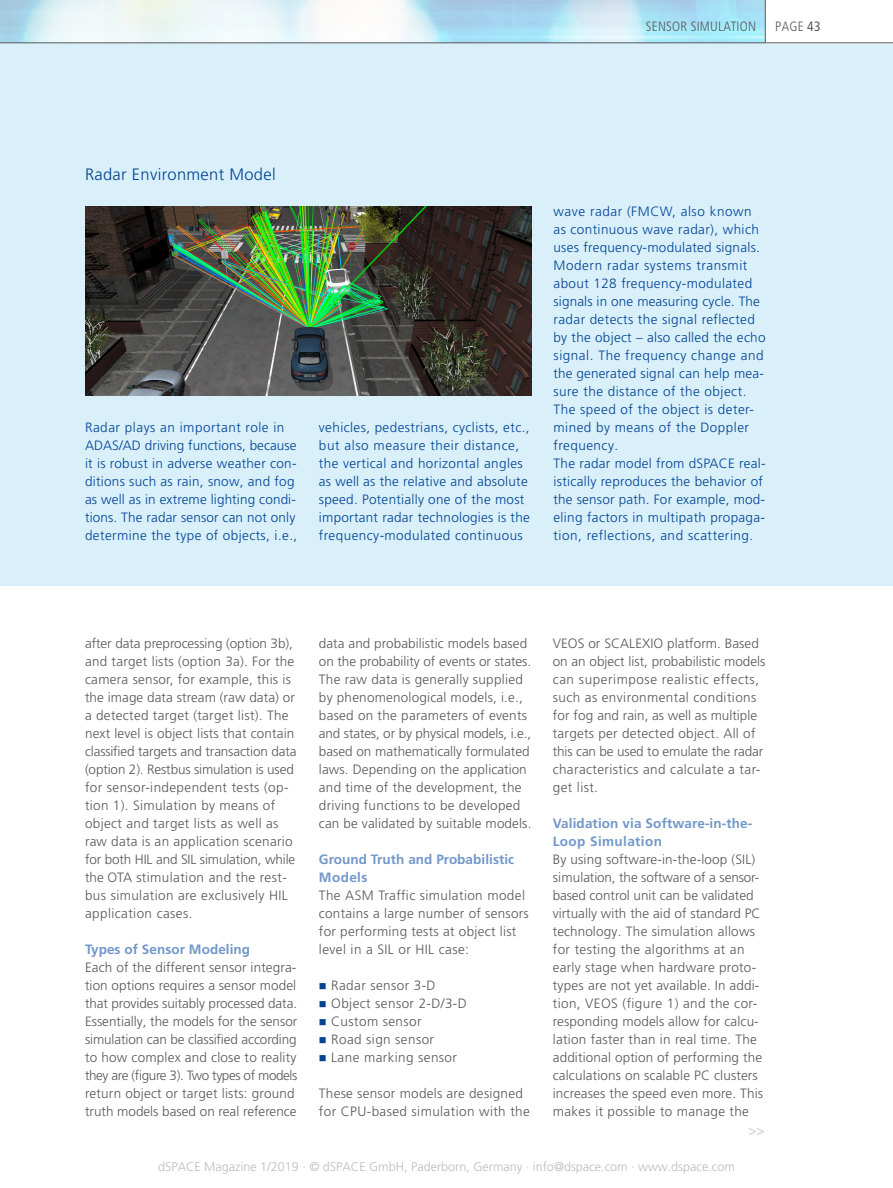
<style>
.page{position:relative;width:893px;height:1188px;background:#fff}
.page>*{position:absolute;margin:0;border:0;box-sizing:border-box;transform-origin:0 0}
.t1{font:300 16.5px "Frutiger LT Pro";letter-spacing:.02em;color:#004494}
.t2{font:300 13.5px/18px "Frutiger LT Pro";letter-spacing:.01em;color:#58585a}
.t3{font:300 13.5px/18px "Frutiger LT Pro";letter-spacing:.025em;color:#004494}
.t4{font:700 13.5px/18px "Frutiger LT Pro";letter-spacing:.005em;color:#7197ca}
.t5{font:300 13.5px "Frutiger LT Pro";letter-spacing:.03em;color:#58585a}
.t6{font:300 condensed 13.5px "Frutiger LT Pro";letter-spacing:.015em;color:#58585a}
.t7{font:300 13.5px "Frutiger LT Pro";color:#c2c3c4}
.t8{font:300 12.6px "Frutiger LT Pro";color:#90908f}
.s1{font-weight:400}
.s2{color:#004494}
</style>
<div class="page">
<div style="left:0;top:43px;width:893px;height:542px;background:#d9effa"></div>
<svg style="left:0;top:0;width:765px;height:43px"></svg>
<hr style="left:0;top:43px;width:893px;height:1px;background:#58585a">
<hr style="left:765px;top:0;width:1px;height:43px;background:#58585a">
<img style="left:85px;top:207px;width:446px;height:189px">
<p class="t6" style="left:646px;top:18px;width:112px">SENSOR SIMULATION</p>
<p class="t6" style="left:775px;top:18px;width:47px">PAGE <span class="s1">43</span></p>
<p class="t1" style="left:85px;top:165px;width:192px">Radar Environment Model</p>
<p class="t3" style="left:85px;top:418px;width:214px">Radar plays an important role in ADAS/AD driving functions, because it is robust in adverse weather con&shy;ditions such as rain, snow, and fog as well as in extreme lighting condi&shy;tions. The radar sensor can not only determine the type of objects, i.e.,</p>
<p class="t3" style="left:319px;top:418px;width:212px">vehicles, pedestrians, cyclists, etc., but also measure their distance, the vertical and horizontal angles as well as the relative and absolute speed. Potentially one of the most important radar technologies is the frequency-modulated continuous</p>
<p class="t3" style="left:554px;top:202px;width:213px">wave radar (FMCW, also known as continuous wave radar), which uses frequency-modulated signals.<br>Modern radar systems transmit about 128 frequency-modulated signals in one measuring cycle. The radar detects the signal reflected by the object – also called the echo signal. The frequency change and the generated signal can help mea&shy;sure the distance of the object.<br>The speed of the object is deter&shy;mined by means of the Doppler frequency.<br>The radar model from dSPACE real&shy;istically reproduces the behavior of the sensor path. For example, mod&shy;eling factors in multipath propaga&shy;tion, reflections, and scattering.</p>
<p class="t2" style="left:85px;top:634px;width:213px">after data preprocessing (option 3b), and target lists (option 3a). For the camera sensor, for example, this is the image data stream (raw data) or a detected target (target list). The next level is object lists that contain classified targets and transaction data (option 2). Restbus simulation is used for sensor-independent tests (op&shy;tion 1). Simulation by means of object and target lists as well as raw data is an application scenario for both HIL and SIL simulation, while the OTA stimulation and the rest&shy;bus simulation are exclusively HIL application cases.</p>
<p class="t4" style="left:85px;top:940px;width:167px">Types of Sensor Modeling</p>
<p class="t2" style="left:85px;top:958px;width:214px">Each of the different sensor integra&shy;tion options requires a sensor model that provides suitably processed data.<br>Essentially, the models for the sensor simulation can be classified according to how complex and close to reality they are (figure 3). Two types of models return object or target lists: ground truth models based on real reference</p>
<p class="t2" style="left:319px;top:634px;width:214px">data and probabilistic models based on the probability of events or states.<br>The raw data is generally supplied by phenomenological models, i.e., based on the parameters of events and states, or by physical models, i.e., based on mathematically formulated laws. Depending on the application and time of the development, the driving functions to be developed can be validated by suitable models.</p>
<p class="t4" style="left:319px;top:850px;width:197px">Ground Truth and Probabilistic<br>Models</p>
<p class="t2" style="left:319px;top:886px;width:211px">The ASM Traffic simulation model contains a large number of sensors for performing tests at object list level in a SIL or HIL case:</p>
<p class="t5" style="left:319px;top:977px;width:118px"><span class="s2">■</span> Radar sensor 3-D</p>
<p class="t5" style="left:319px;top:995px;width:149px"><span class="s2">■</span> Object sensor 2-D/3-D</p>
<p class="t5" style="left:319px;top:1013px;width:104px"><span class="s2">■</span> Custom sensor</p>
<p class="t5" style="left:319px;top:1031px;width:117px"><span class="s2">■</span> Road sign sensor</p>
<p class="t5" style="left:319px;top:1049px;width:140px"><span class="s2">■</span> Lane marking sensor</p>
<p class="t2" style="left:319px;top:1084px;width:212px">These sensor models are designed for CPU-based simulation with the</p>
<p class="t2" style="left:553px;top:634px;width:214px">VEOS or SCALEXIO platform. Based on an object list, probabilistic models can superimpose realistic effects, such as environmental conditions for fog and rain, as well as multiple targets per detected object. All of this can be used to emulate the radar characteristics and calculate a tar&shy;get list.</p>
<p class="t4" style="left:553px;top:814px;width:201px">Validation via Software-in-the-<br>Loop Simulation</p>
<p class="t2" style="left:553px;top:850px;width:212px">By using software-in-the-loop (SIL) simulation, the software of a sensor&shy;based control unit can be validated virtually with the aid of standard PC technology. The simulation allows for testing the algorithms at an early stage when hardware proto&shy;types are not yet available. In addi&shy;tion, VEOS (figure 1) and the cor&shy;responding models allow for calcu&shy;lation faster than in real time. The additional option of performing the calculations on scalable PC clusters increases the speed even more. This makes it possible to manage the</p>
<p class="t7" style="left:749px;top:1122px;width:18px">&gt;&gt;</p>
<p class="t8" style="left:158px;top:1160px;width:578px">dSPACE Magazine 1/2019 · © dSPACE GmbH, Paderborn, Germany · info@dspace.com · www.dspace.com</p>
</div>
